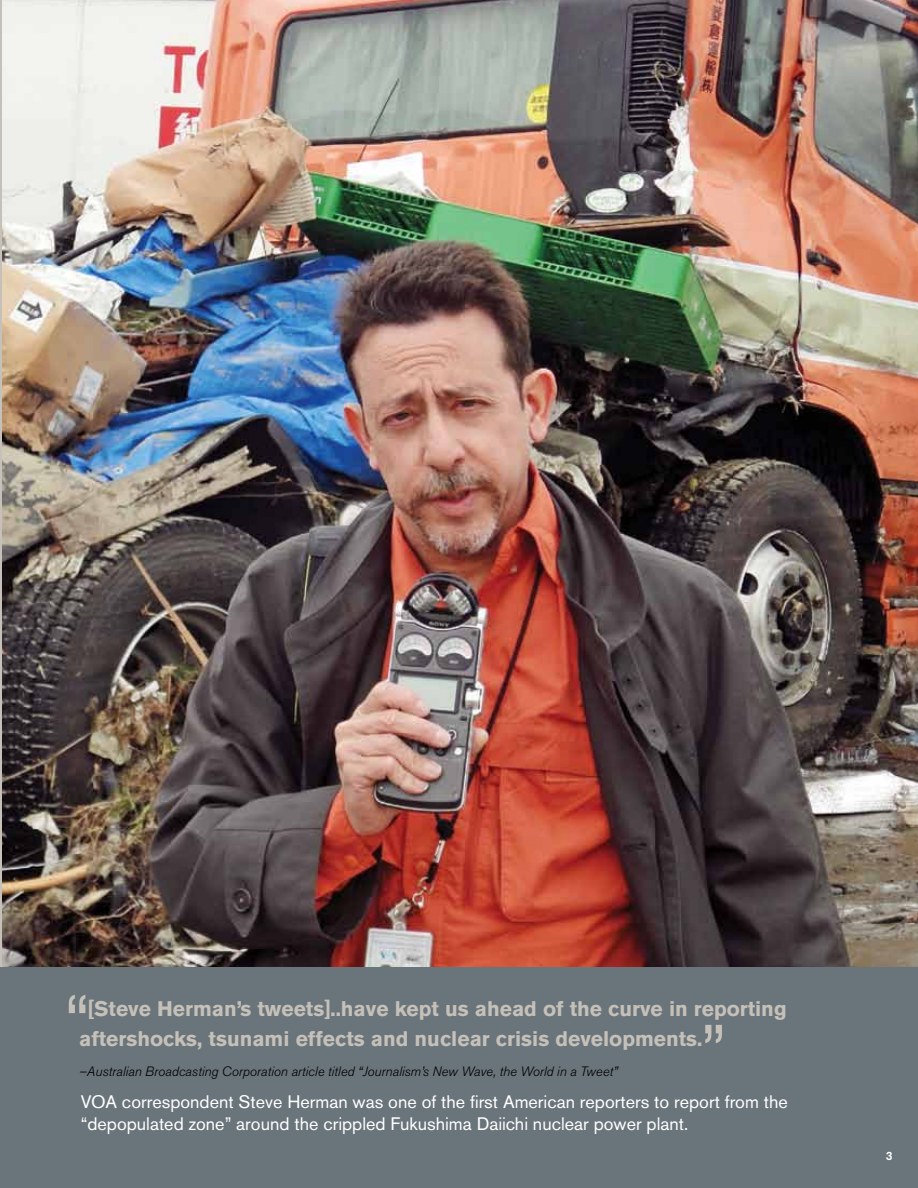
<style>
.page{position:relative;width:918px;height:1188px;background:#fff}
.page>*{position:absolute;margin:0;border:0;box-sizing:border-box;transform-origin:0 0}
.t1{font:condensed 72px "Akzidenz Grotesk BE";color:#c5c1b9}
.t2{font:700 21px/30px "Akzidenz Grotesk BE";color:#c5c1b9}
.t3{font:18px/21.6px "Akzidenz Grotesk BE";color:#fff}
.t4{font:italic 300 13.5px "Akzidenz Grotesk BE";color:#000}
.t5{font:500 12px "Akzidenz Grotesk BE";color:#fff}
</style>
<div class="page">
<img style="left:1px;top:0;width:917px;height:968px">
<hr style="left:0;top:0;width:1px;height:1188px;background:#c5c1b9">
<div style="left:0;top:968px;width:918px;height:220px;background:#6a747b"></div>
<h1 class="t1" style="left:66px;top:981px;width:24px">“</h1>
<p class="t2" style="left:79px;top:993px;width:709px;text-indent:9px">[Steve Herman’s tweets]..have kept us ahead of the curve in reporting aftershocks, tsunami effects and nuclear crisis developments.</p>
<p class="t4" style="left:79px;top:1063px;width:540px">–Australian Broadcasting Corporation article titled “Journalism’s New Wave, the World in a Tweet”</p>
<h1 class="t1" style="left:702px;top:1011px;width:24px">”</h1>
<p class="t3" style="left:81px;top:1091px;width:709px">VOA correspondent Steve Herman was one of the first American reporters to report from the “depopulated zone” around the crippled Fukushima Daiichi nuclear power plant.</p>
<p class="t5" style="left:886px;top:1149px;width:8px">3</p>
</div>
